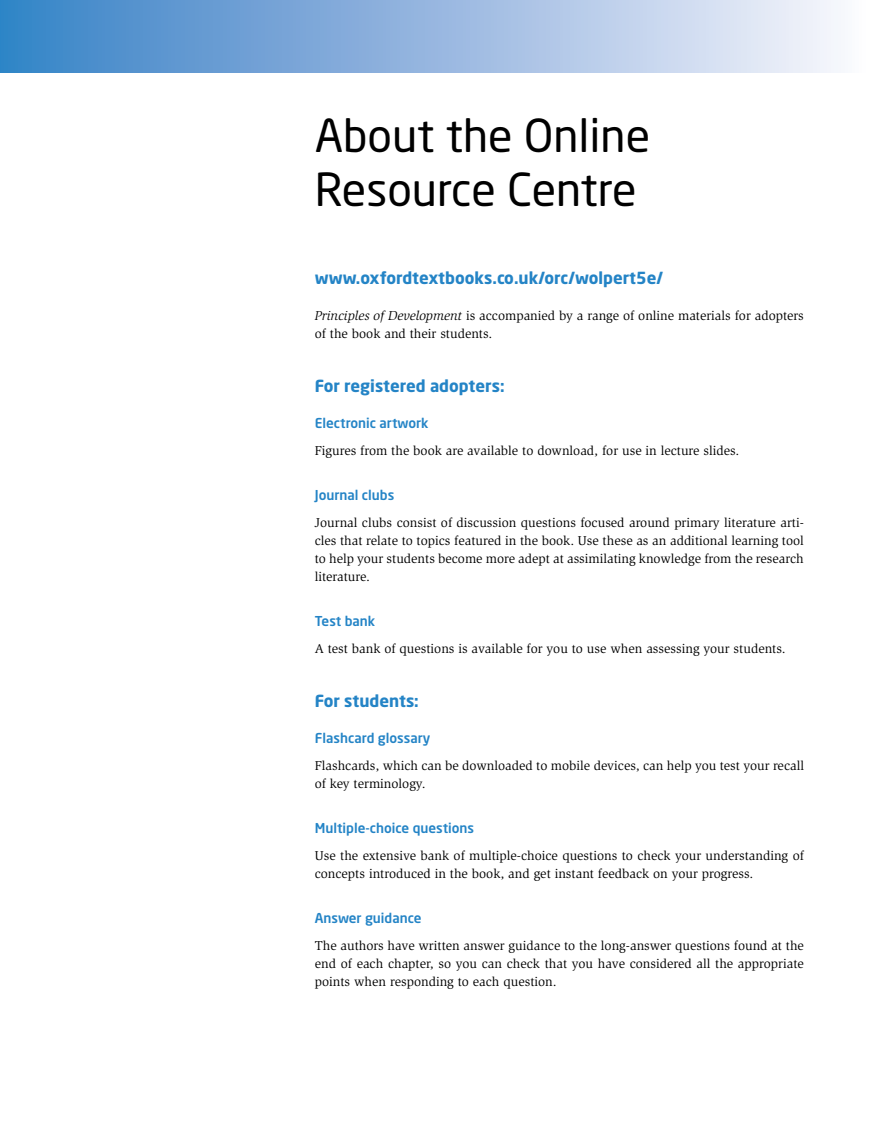
<style>
.page{position:relative;width:872px;height:1140px;background:#fff}
.page>*{position:absolute;margin:0;border:0;box-sizing:border-box;transform-origin:0 0}
.FMCT_OTH{font:45px/54px "Neo Sans Std";color:#000}
.t1{font:700 16.5px "Neo Sans Std";color:#2484c6}
.t2{font:500 13.5px "Neo Sans Std";color:#2484c6}
.t3{font:13.2px/18px "Slimbach Std";color:#000}
.s1{font-style:italic}
</style>
<div class="page">
<div style="left:0;top:0;width:872px;height:72px;background:linear-gradient(to right,#357fc5,#fcf6fd)"></div>
<p class="FMCT_OTH" style="left:315px;top:107px;width:337px">About the Online<br>Resource Centre</p>
<h1 class="t1" style="left:315px;top:267px;width:350px">www.oxfordtextbooks.co.uk/orc/wolpert5e/</h1>
<p class="t3" style="left:315px;top:306px;width:490px"><span class="s1">Principles of Development</span> is accompanied by a range of online materials for adopters of the book and their students.</p>
<h1 class="t1" style="left:315px;top:375px;width:191px">For registered adopters:</h1>
<h2 class="t2" style="left:315px;top:414px;width:115px">Electronic artwork</h2>
<p class="t3" style="left:315px;top:441px;width:426px">Figures from the book are available to download, for use in lecture slides.</p>
<h2 class="t2" style="left:315px;top:486px;width:81px">Journal clubs</h2>
<p class="t3" style="left:315px;top:513px;width:491px;text-align:justify">Journal clubs consist of discussion questions focused around primary literature arti&shy;cles that relate to topics featured in the book. Use these as an additional learning tool to help your students become more adept at assimilating knowledge from the research literature.</p>
<h2 class="t2" style="left:315px;top:612px;width:62px">Test bank</h2>
<p class="t3" style="left:315px;top:639px;width:472px">A test bank of questions is available for you to use when assessing your students.</p>
<h1 class="t1" style="left:315px;top:690px;width:106px">For students:</h1>
<h2 class="t2" style="left:315px;top:729px;width:117px">Flashcard glossary</h2>
<p class="t3" style="left:315px;top:756px;width:491px">Flashcards, which can be downloaded to mobile devices, can help you test your recall of key terminology.</p>
<h2 class="t2" style="left:315px;top:819px;width:161px">Multiple-choice questions</h2>
<p class="t3" style="left:315px;top:846px;width:490px">Use the extensive bank of multiple-choice questions to check your understanding of concepts introduced in the book, and get instant feedback on your progress.</p>
<h2 class="t2" style="left:315px;top:909px;width:108px">Answer guidance</h2>
<p class="t3" style="left:315px;top:936px;width:491px;text-align:justify">The authors have written answer guidance to the long-answer questions found at the end of each chapter, so you can check that you have considered all the appropriate points when responding to each question.</p>
</div>
